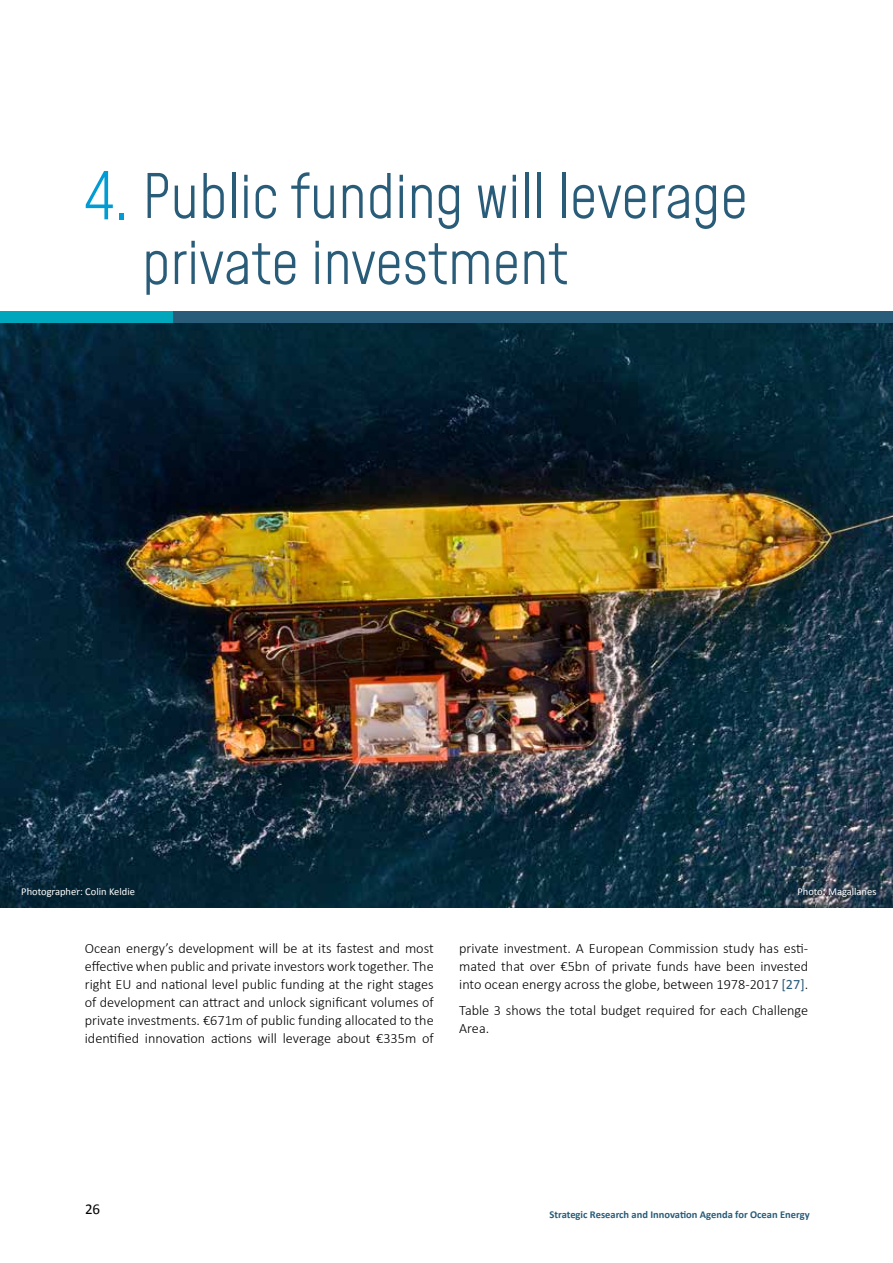
<style>
.page{position:relative;width:893px;height:1263px;background:#fff}
.page>*{position:absolute;margin:0;border:0;box-sizing:border-box;transform-origin:0 0}
.t1{font:300 60px/66px "Mohave";color:#295c79}
.t2{font:15px "Calibri";color:#000}
.t3{font:300 14.25px/18px "Calibri";color:#000;text-align:justify}
.t4{font:700 10.5px "Calibri";color:#295c79}
.t5{font:10.5px "Calibri";color:#fff}
.s1{font-size:64.5px;color:#009cd3}
.s2{font-family:"Titillium";font-size:64.5px;color:#009cd3}
.s3{font-weight:400;color:#295c79}
</style>
<div class="page">
<img style="left:0;top:323px;width:893px;height:584px">
<div style="left:0;top:311px;width:173px;height:12px;background:#00a6bb"></div>
<div style="left:173px;top:311px;width:720px;height:12px;background:#295c79"></div>
<h1 class="t1" style="left:142px;top:167px;width:607px;text-indent:-58px"><span class="s1">4</span><span class="s2">.</span> Public funding will leverage private investment</h1>
<p class="t5" style="left:21px;top:884px;width:115px">Photographer: Colin Keldie</p>
<p class="t5" style="left:797px;top:884px;width:81px">Photo: Magallanes</p>
<p class="t3" style="left:85px;top:938px;width:350px">Ocean energy’s development will be at its fastest and most effective when public and private investors work together. The right EU and national level public funding at the right stages of development can attract and unlock significant volumes of private investments. €671m of public funding allocated to the identified innovation actions will leverage about €335m of</p>
<p class="t3" style="left:459px;top:938px;width:350px">private investment. A European Commission study has esti&shy;mated that over €5bn of private funds have been invested into ocean energy across the globe, between 1978-2017 <span class="s3">[27]</span>.</p>
<p class="t3" style="left:459px;top:1001px;width:350px">Table 3 shows the total budget required for each Challenge<br>Area.</p>
<p class="t2" style="left:85px;top:1199px;width:16px">26</p>
<p class="t4" style="left:550px;top:1207px;width:262px">Strategic Research and Innovation Agenda for Ocean Energy</p>
</div>
